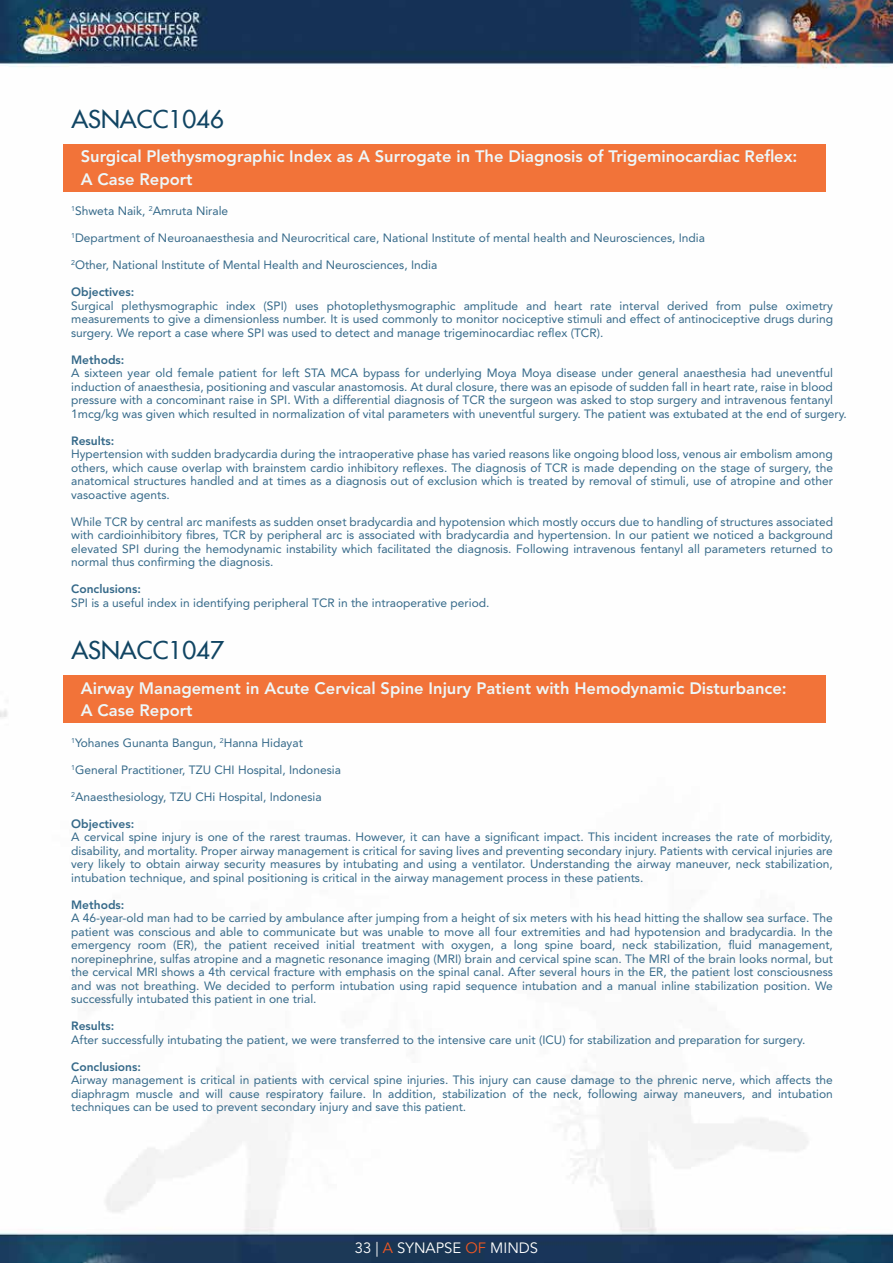
<style>
.page{position:relative;width:893px;height:1263px;background:#fff}
.page>*{position:absolute;margin:0;border:0;box-sizing:border-box;transform-origin:0 0}
.t1{font:500 24px "Futura";color:#114563}
.t2{font:800 16.5px/22.5px "Avenir LT Std";color:#edf7f9}
.t3{font:14.85px "Avenir LT Std";color:#fff}
.t4{font:12px/13.5px "Avenir LT Std";color:#356989;text-align:justify}
.t5{font:800 12px "Avenir LT Std";color:#356989}
.s1{color:#f05724}
</style>
<div class="page">
<img style="left:0;top:0;width:893px;height:1263px">
<div style="left:63px;top:144px;width:762px;height:48px;background:#f27339"></div>
<div style="left:63px;top:675px;width:762px;height:48px;background:#f27339"></div>
<h1 class="t1" style="left:71px;top:104px;width:154px">ASNACC1046</h1>
<h2 class="t2" style="left:81px;top:145px;width:718px">Surgical Plethysmographic Index as A Surrogate in The Diagnosis of Trigeminocardiac Reflex:<br>A Case Report</h2>
<p class="t4" style="left:71px;top:205px;width:159px"><sup>1</sup>Shweta Naik, <sup>2</sup>Amruta Nirale</p>
<p class="t4" style="left:71px;top:232px;width:635px"><sup>1</sup>Department of Neuroanaesthesia and Neurocritical care, National Institute of mental health and Neurosciences, India</p>
<p class="t4" style="left:71px;top:259px;width:368px"><sup>2</sup>Other, National Institute of Mental Health and Neurosciences, India</p>
<p class="t5" style="left:71px;top:285px;width:65px">Objectives:</p>
<p class="t4" style="left:71px;top:299px;width:763px">Surgical plethysmographic index (SPI) uses photoplethysmographic amplitude and heart rate interval derived from pulse oximetry measurements to give a dimensionless number. It is used commonly to monitor nociceptive stimuli and effect of antinociceptive drugs during surgery. We report a case where SPI was used to detect and manage trigeminocardiac reflex (TCR).</p>
<p class="t5" style="left:71px;top:353px;width:55px">Methods:</p>
<p class="t4" style="left:71px;top:367px;width:777px;text-align:left">A sixteen year old female patient for left STA MCA bypass for underlying Moya Moya disease under general anaesthesia had uneventful induction of anaesthesia, positioning and vascular anastomosis. At dural closure, there was an episode of sudden fall in heart rate, raise in blood pressure with a concominant raise in SPI. With a differential diagnosis of TCR the surgeon was asked to stop surgery and intravenous fentanyl 1mcg/kg was given which resulted in normalization of vital parameters with uneventful surgery. The patient was extubated at the end of surgery.</p>
<p class="t5" style="left:71px;top:434px;width:45px">Results:</p>
<p class="t4" style="left:71px;top:448px;width:763px">Hypertension with sudden bradycardia during the intraoperative phase has varied reasons like ongoing blood loss, venous air embolism among others, which cause overlap with brainstem cardio inhibitory reflexes. The diagnosis of TCR is made depending on the stage of surgery, the anatomical structures handled and at times as a diagnosis out of exclusion which is treated by removal of stimuli, use of atropine and other vasoactive agents.</p>
<p class="t4" style="left:71px;top:515px;width:763px">While TCR by central arc manifests as sudden onset bradycardia and hypotension which mostly occurs due to handling of structures associated with cardioinhibitory fibres, TCR by peripheral arc is associated with bradycardia and hypertension. In our patient we noticed a background elevated SPI during the hemodynamic instability which facilitated the diagnosis. Following intravenous fentanyl all parameters returned to normal thus confirming the diagnosis.</p>
<p class="t5" style="left:71px;top:582px;width:71px">Conclusions:</p>
<p class="t4" style="left:71px;top:596px;width:420px">SPI is a useful index in identifying peripheral TCR in the intraoperative period.</p>
<h1 class="t1" style="left:71px;top:635px;width:154px">ASNACC1047</h1>
<h2 class="t2" style="left:81px;top:677px;width:707px">Airway Management in Acute Cervical Spine Injury Patient with Hemodynamic Disturbance:<br>A Case Report</h2>
<p class="t4" style="left:71px;top:736px;width:233px"><sup>1</sup>Yohanes Gunanta Bangun, <sup>2</sup>Hanna Hidayat</p>
<p class="t4" style="left:71px;top:763px;width:271px"><sup>1</sup>General Practitioner, TZU CHI Hospital, Indonesia</p>
<p class="t4" style="left:71px;top:790px;width:252px"><sup>2</sup>Anaesthesiology, TZU CHi Hospital, Indonesia</p>
<p class="t5" style="left:71px;top:816px;width:65px">Objectives:</p>
<p class="t4" style="left:71px;top:830px;width:763px">A cervical spine injury is one of the rarest traumas. However, it can have a significant impact. This incident increases the rate of morbidity, disability, and mortality. Proper airway management is critical for saving lives and preventing secondary injury. Patients with cervical injuries are very likely to obtain airway security measures by intubating and using a ventilator. Understanding the airway maneuver, neck stabilization, intubation technique, and spinal positioning is critical in the airway management process in these patients.</p>
<p class="t5" style="left:71px;top:897px;width:55px">Methods:</p>
<p class="t4" style="left:71px;top:911px;width:763px">A 46-year-old man had to be carried by ambulance after jumping from a height of six meters with his head hitting the shallow sea surface. The patient was conscious and able to communicate but was unable to move all four extremities and had hypotension and bradycardia. In the emergency room (ER), the patient received initial treatment with oxygen, a long spine board, neck stabilization, fluid management, norepinephrine, sulfas atropine and a magnetic resonance imaging (MRI) brain and cervical spine scan. The MRI of the brain looks normal, but the cervical MRI shows a 4th cervical fracture with emphasis on the spinal canal. After several hours in the ER, the patient lost consciousness and was not breathing. We decided to perform intubation using rapid sequence intubation and a manual inline stabilization position. We successfully intubated this patient in one trial.</p>
<p class="t5" style="left:71px;top:1019px;width:45px">Results:</p>
<p class="t4" style="left:71px;top:1033px;width:736px">After successfully intubating the patient, we were transferred to the intensive care unit (ICU) for stabilization and preparation for surgery.</p>
<p class="t5" style="left:71px;top:1059px;width:71px">Conclusions:</p>
<p class="t4" style="left:71px;top:1073px;width:763px">Airway management is critical in patients with cervical spine injuries. This injury can cause damage to the phrenic nerve, which affects the diaphragm muscle and will cause respiratory failure. In addition, stabilization of the neck, following airway maneuvers, and intubation techniques can be used to prevent secondary injury and save this patient.</p>
<p class="t3" style="left:355px;top:1239px;width:185px">33 | <span class="s1">A</span> SYNAPSE <span class="s1">OF</span> MINDS</p>
</div>
